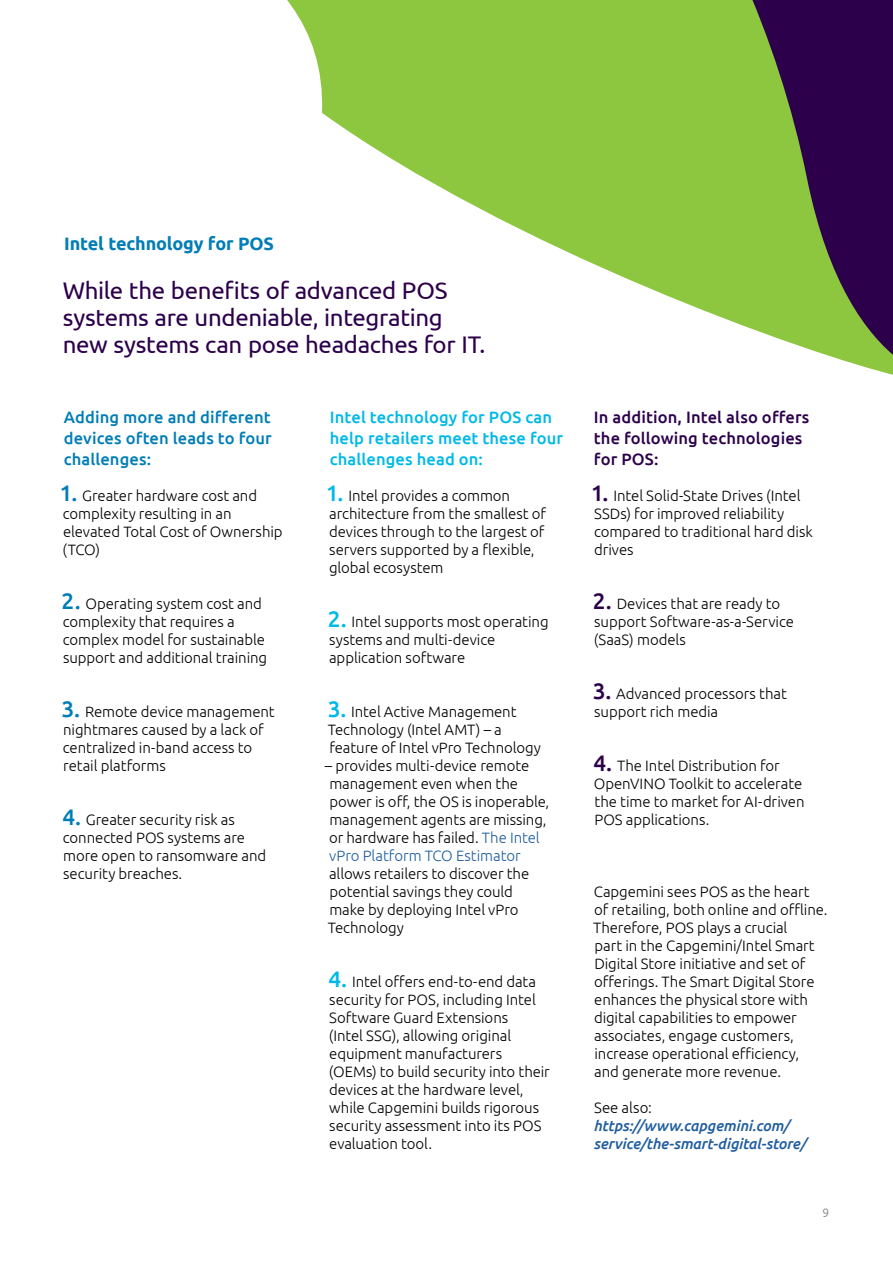
<style>
.page{position:relative;width:893px;height:1263px;background:#fff}
.page>*{position:absolute;margin:0;border:0;box-sizing:border-box;transform-origin:0 0}
.t1{font:24px/27px "Ubuntu";letter-spacing:-.01em;color:#2c004b}
.t2{font:700 18px "Ubuntu";letter-spacing:-.01em;color:#007db7}
.t3{font:500 16.5px/21px "Ubuntu";letter-spacing:.01em;color:#00b9e7}
.t4{font:500 16.5px/21px "Ubuntu";letter-spacing:.01em;color:#2c004b}
.t5{font:500 16.5px/21px "Ubuntu";letter-spacing:.005em;color:#007db7;text-align:justify}
.t6{font:300 15px/18px "Ubuntu";letter-spacing:-.005em;color:#000}
.t7{font:italic 500 15px/18px "Ubuntu";letter-spacing:-.005em;color:#215e9e}
.t8{font:300 12px "Ubuntu";color:#77787b}
.s1{font-weight:500;font-size:22.5px;color:#2c004b}
.s2{font-weight:500;font-size:22.5px;color:#007db7}
.s3{font-weight:500;font-size:22.5px;color:#00b9e7}
.s4{color:#215e9e}
</style>
<div class="page">
<svg style="left:287px;top:0;width:606px;height:375px;fill:#8dc63f"></svg>
<p class="t2" style="left:64px;top:232px;width:211px">Intel technology for POS</p>
<h1 class="t1" style="left:63px;top:276px;width:424px">While the benefits of advanced POS systems are undeniable, integrating new systems can pose headaches for IT.</h1>
<p class="t5" style="left:64px;top:406px;width:209px">Adding more and different devices often leads to four challenges:</p>
<p class="t3" style="left:330px;top:406px;width:235px">Intel technology for POS can help retailers meet these four challenges head on:</p>
<p class="t4" style="left:594px;top:406px;width:217px">In addition, Intel also offers the following technologies for POS:</p>
<p class="t6" style="left:591px;top:486px;width:224px"><span class="s1">1.</span> Intel Solid-State Drives (Intel<br>SSDs) for improved reliability compared to traditional hard disk drives</p>
<p class="t6" style="left:593px;top:594px;width:203px"><span class="s1">2.</span> Devices that are ready to support Software-as-a-Service (SaaS) models</p>
<p class="t6" style="left:593px;top:684px;width:196px"><span class="s1">3.</span> Advanced processors that support rich media</p>
<p class="t6" style="left:594px;top:756px;width:212px"><span class="s1">4.</span> The Intel Distribution for<br>OpenVINO Toolkit to accelerate the time to market for AI-driven<br>POS applications.</p>
<p class="t6" style="left:60px;top:486px;width:225px"><span class="s2">1.</span> Greater hardware cost and complexity resulting in an elevated Total Cost of Ownership (TCO)</p>
<p class="t6" style="left:62px;top:594px;width:207px"><span class="s2">2.</span> Operating system cost and complexity that requires a complex model for sustainable support and additional training</p>
<p class="t6" style="left:62px;top:702px;width:215px"><span class="s2">3.</span> Remote device management nightmares caused by a lack of centralized in-band access to retail platforms</p>
<p class="t6" style="left:62px;top:810px;width:205px"><span class="s2">4.</span> Greater security risk as connected POS systems are more open to ransomware and security breaches.</p>
<p class="t6" style="left:326px;top:486px;width:222px"><span class="s3">1.</span> Intel provides a common architecture from the smallest of devices through to the largest of servers supported by a flexible, global ecosystem</p>
<p class="t6" style="left:328px;top:612px;width:222px"><span class="s3">2.</span> Intel supports most operating systems and multi-device application software</p>
<p class="t6" style="left:328px;top:702px;width:215px"><span class="s3">3.</span> Intel Active Management<br>Technology (Intel AMT) – a feature of Intel vPro Technology</p>
<p class="t6" style="left:325px;top:756px;width:226px">– provides multi-device remote management even when the power is off, the OS is inoperable, management agents are missing, or hardware has failed. <span class="s4">The Intel vPro Platform TCO Estimator</span></p>
<p class="t6" style="left:328px;top:864px;width:203px">allows retailers to discover the potential savings they could make by deploying Intel vPro<br>Technology</p>
<p class="t6" style="left:329px;top:972px;width:223px"><span class="s3">4.</span> Intel offers end-to-end data security for POS, including Intel<br>Software Guard Extensions<br>(Intel SSG), allowing original equipment manufacturers (OEMs) to build security into their devices at the hardware level, while Capgemini builds rigorous security assessment into its POS evaluation tool.</p>
<p class="t6" style="left:593px;top:882px;width:236px">Capgemini sees POS as the heart<br>of retailing, both online and offline.<br>Therefore, POS plays a crucial<br>part in the Capgemini/Intel Smart Digital Store initiative and set of offerings. The Smart Digital Store enhances the physical store with digital capabilities to empower associates, engage customers, increase operational efficiency,<br>and generate more revenue.</p>
<p class="t6" style="left:594px;top:1098px;width:59px">See also:</p>
<p class="t7" style="left:594px;top:1116px;width:214px">https://www.capgemini.com/ service/the-smart-digital-store/</p>
<p class="t8" style="left:822px;top:1205px;width:8px">9</p>
</div>
